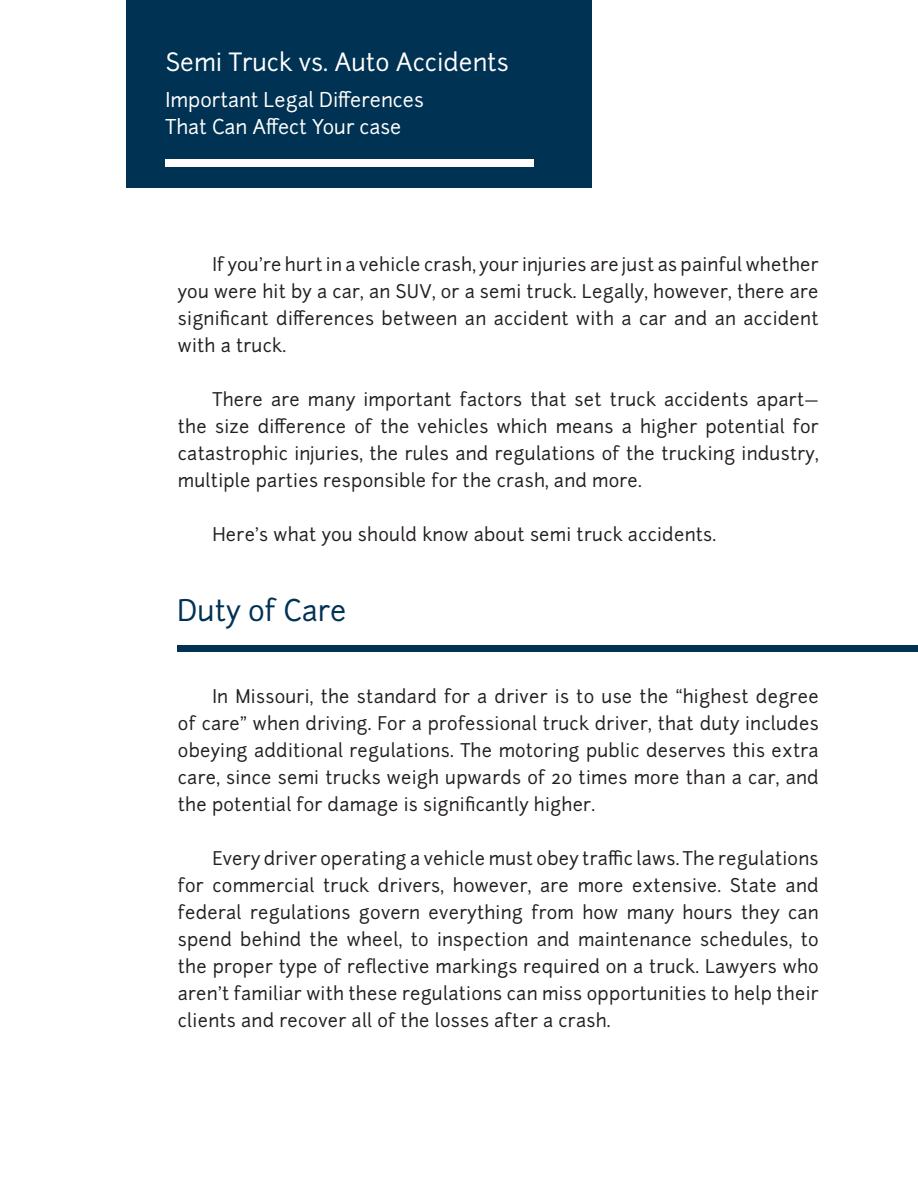
<style>
.page{position:relative;width:918px;height:1188px;background:#fff}
.page>*{position:absolute;margin:0;border:0;box-sizing:border-box;transform-origin:0 0}
.t1{font:28.5px "Junction";color:#003253}
.t2{font:24px "Junction";color:#fff}
.t3{font:19.5px/27px "Junction";color:#fff}
.t4{font:18px/27px "Junction";letter-spacing:.015em;color:#231f20;text-align:justify}
.s1{color:#003253}
.s2{font-size:24px;color:#003253}
</style>
<div class="page">
<div style="left:127px;top:0;width:465px;height:187px;background:#003253"></div>
<div style="left:166px;top:159px;width:368px;height:8px;background:#fff"></div>
<div style="left:177px;top:645px;width:741px;height:6px;background:#003253"></div>
<h2 class="t2" style="left:166px;top:47px;width:345px">Semi Truck vs. Auto Accidents</h2>
<p class="t3" style="left:166px;top:86px;width:261px">Important Legal Differences<br>That Can Affect Your case<span class="s1">e</span><span class="s2">s</span></p>
<p class="t4" style="left:178px;top:251px;width:642px;text-indent:35px">If you’re hurt in a vehicle crash, your injuries are just as painful whether you were hit by a car, an SUV, or a semi truck. Legally, however, there are significant differences between an accident with a car and an accident with a truck.</p>
<p class="t4" style="left:178px;top:386px;width:642px;text-indent:35px">There are many important factors that set truck accidents apart— the size difference of the vehicles which means a higher potential for catastrophic injuries, the rules and regulations of the trucking industry, multiple parties responsible for the crash, and more.</p>
<p class="t4" style="left:212px;top:521px;width:505px">Here’s what you should know about semi truck accidents.</p>
<h1 class="t1" style="left:177px;top:593px;width:171px">Duty of Care</h1>
<p class="t4" style="left:178px;top:683px;width:642px;text-indent:35px">In Missouri, the standard for a driver is to use the “highest degree of care” when driving. For a professional truck driver, that duty includes obeying additional regulations. The motoring public deserves this extra care, since semi trucks weigh upwards of 20 times more than a car, and the potential for damage is significantly higher.</p>
<p class="t4" style="left:178px;top:845px;width:642px;text-indent:35px">Every driver operating a vehicle must obey traffic laws. The regulations for commercial truck drivers, however, are more extensive. State and federal regulations govern everything from how many hours they can spend behind the wheel, to inspection and maintenance schedules, to the proper type of reflective markings required on a truck. Lawyers who aren’t familiar with these regulations can miss opportunities to help their clients and recover all of the losses after a crash.</p>
</div>
